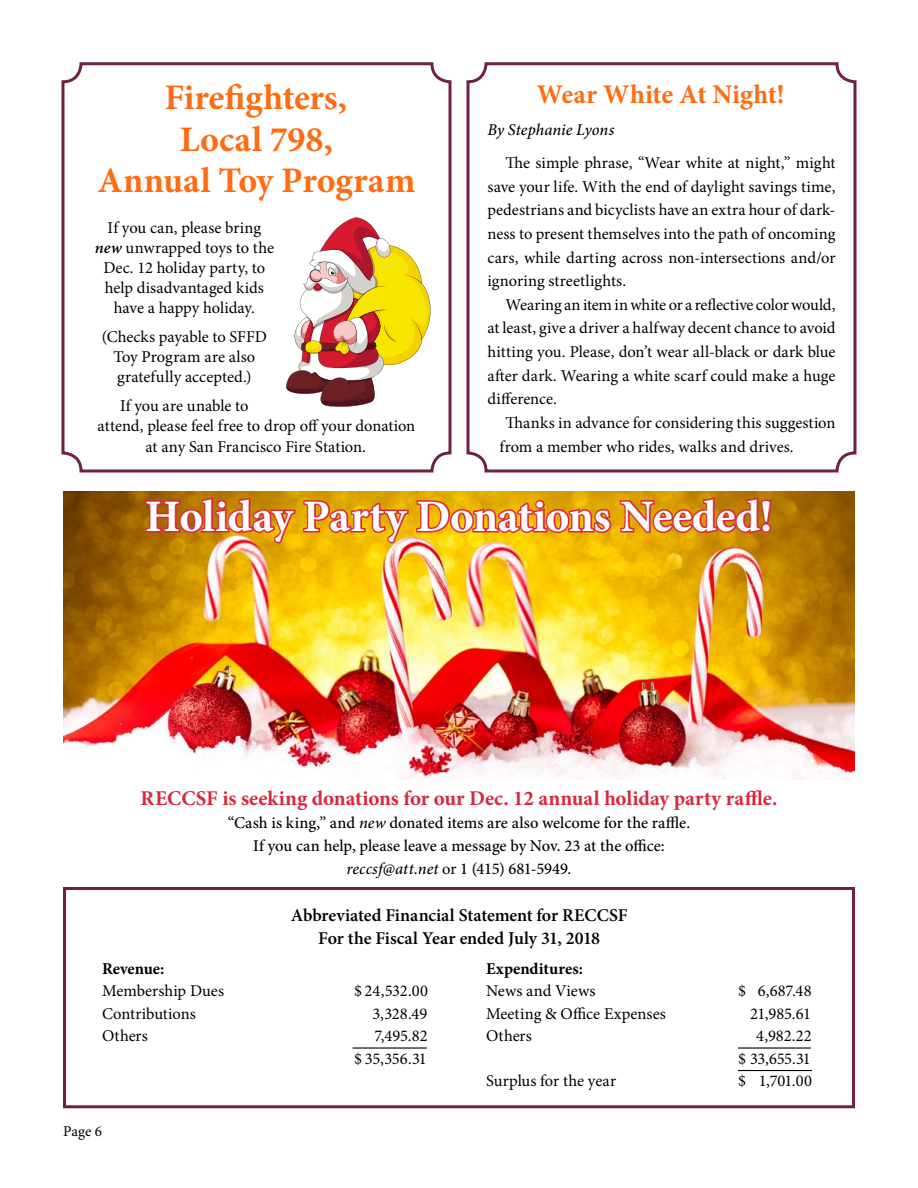
<style>
.page{position:relative;width:918px;height:1188px;background:#fff}
.page>*{position:absolute;margin:0;border:0;box-sizing:border-box;transform-origin:0 0}
._30_Headline{font:700 45px "Minion Pro";letter-spacing:-.015em;color:#fff}
._24_Headline{font:700 36px/41.1px "Minion Pro";color:#ff6c11;text-align:center}
._18_headline{font:700 27px "Minion Pro";letter-spacing:-.02em;color:#ff6c11}
._14_pt_centered{font:700 21px "Minion Pro";color:#d9273b}
._12_pt_speaker{font:600 18px "Minion Pro";letter-spacing:-.01em;color:#000}
.Body_text{font:16.5px/23.5px "Minion Pro";letter-spacing:.005em;color:#000;text-align:justify}
.Body_Centered{font:16.5px/20.1px "Minion Pro";color:#000;text-align:center}
.body_text__no_indent{font:16.5px "Minion Pro";color:#000}
._11_pt_subhead{font:500 16.5px "Minion Pro";color:#000}
._11_pt_subhead-2{font:500 16.5px "Minion Pro";letter-spacing:-.02em;color:#000}
.Byline{font:italic 500 16.5px "Minion Pro";color:#000}
.body_text__no_indent-2{font:700 16.5px "Minion Pro";letter-spacing:.015em;color:#000}
._11pt_sub__space_abo{font:700 16.5px "Minion Pro";color:#000}
.t1{font:15px "Minion Pro";color:#000}
.s1{font-weight:600;font-style:italic}
.s2{font-style:italic}
.s3{font-weight:400}
</style>
<div class="page">
<hr style="left:352px;top:1047px;width:75px;height:2px;background:#000">
<hr style="left:738px;top:1047px;width:73px;height:2px;background:#000">
<hr style="left:738px;top:1070px;width:74px;height:1px;background:#000">
<div style="left:63px;top:887px;width:792px;height:221px;border:3px solid #701f46"></div>
<div style="left:62px;top:62px;width:390px;height:410px;border:3px solid #701f46;border-radius:18px"></div>
<div style="left:466px;top:62px;width:390px;height:410px;border:3px solid #701f46;border-radius:18px"></div>
<svg style="left:286px;top:218px;width:144px;height:189px"></svg>
<img style="left:63px;top:491px;width:792px;height:288px">
<svg style="left:144px;top:495px;width:629px;height:50px;background:#da7e15"></svg>
<p class="_24_Headline" style="left:97px;top:77px;width:319px">Firefighters,<br>Local 798,<br>Annual Toy Program</p>
<p class="Body_Centered" style="left:95px;top:217px;width:181px">If you can, please bring <span class="s1">new</span> unwrapped toys to the<br>Dec. 12 holiday party, to help disadvantaged kids have a happy holiday.</p>
<p class="Body_Centered" style="left:102px;top:327px;width:167px">(Checks payable to SFFD<br>Toy Program are also gratefully accepted.)</p>
<p class="Body_Centered" style="left:120px;top:396px;width:130px">If you are unable to</p>
<p class="Body_Centered" style="left:98px;top:416px;width:319px">attend, please feel free to drop off your donation</p>
<p class="Body_Centered" style="left:145px;top:436px;width:222px">at any San Francisco Fire Station.</p>
<p class="_18_headline" style="left:537px;top:75px;width:249px">Wear White At Night!</p>
<p class="Byline" style="left:488px;top:119px;width:128px">By Stephanie Lyons</p>
<p class="Body_text" style="left:488px;top:151px;width:350px;text-indent:18px">The simple phrase, “Wear white at night,” might save your life. With the end of daylight savings time, pedestrians and bicyclists have an extra hour of dark&shy;ness to present themselves into the path of oncoming cars, while darting across non-intersections and/or ignoring streetlights.</p>
<p class="Body_text" style="left:488px;top:293px;width:350px;text-indent:18px">Wearing an item in white or a reflective color would, at least, give a driver a halfway decent chance to avoid hitting you. Please, don’t wear all-black or dark blue after dark. Wearing a white scarf could make a huge difference.</p>
<p class="Body_text" style="left:500px;top:411px;width:338px;text-indent:6px">Thanks in advance for considering this suggestion from a member who rides, walks and drives.</p>
<p class="_30_Headline" style="left:145px;top:485px;width:629px">Holiday Party Donations Needed!</p>
<p class="_14_pt_centered" style="left:141px;top:784px;width:638px">RECCSF is seeking donations for our Dec. 12 annual holiday party raffle.</p>
<p class="_11_pt_subhead" style="left:228px;top:812px;width:464px">“Cash is king,” and <span class="s2">new</span> donated items are also welcome for the raffle.</p>
<p class="_11_pt_subhead" style="left:253px;top:835px;width:413px">If you can help, please leave a message by Nov. 23 at the office:</p>
<p class="_11_pt_subhead-2" style="left:347px;top:857px;width:226px"><span class="s2">reccsf@att.net</span> <span class="s3">or</span> 1 (415) 681-5949.</p>
<p class="_12_pt_speaker" style="left:291px;top:903px;width:338px">Abbreviated Financial Statement for RECCSF</p>
<p class="_12_pt_speaker" style="left:318px;top:925px;width:283px">For the Fiscal Year ended July 31, 2018</p>
<p class="_11pt_sub__space_abo" style="left:102px;top:957px;width:64px">Revenue:</p>
<p class="body_text__no_indent" style="left:102px;top:980px;width:124px">Membership Dues</p>
<p class="body_text__no_indent" style="left:354px;top:980px;width:75px">$ 24,532.00</p>
<p class="body_text__no_indent" style="left:102px;top:1002px;width:95px">Contributions</p>
<p class="body_text__no_indent" style="left:373px;top:1002px;width:56px">3,328.49</p>
<p class="body_text__no_indent" style="left:102px;top:1025px;width:47px">Others</p>
<p class="body_text__no_indent" style="left:374px;top:1025px;width:55px">7,495.82</p>
<p class="body_text__no_indent" style="left:354px;top:1047px;width:74px">$ 35,356.31</p>
<p class="t1" style="left:63px;top:1121px;width:41px">Page 6</p>
<p class="body_text__no_indent-2" style="left:486px;top:957px;width:98px">Expenditures:</p>
<p class="body_text__no_indent" style="left:486px;top:980px;width:111px">News and Views</p>
<p class="body_text__no_indent" style="left:738px;top:980px;width:75px">$ 6,687.48</p>
<p class="body_text__no_indent" style="left:486px;top:1002px;width:181px">Meeting &amp; Office Expenses</p>
<p class="body_text__no_indent" style="left:750px;top:1002px;width:62px">21,985.61</p>
<p class="body_text__no_indent" style="left:486px;top:1025px;width:47px">Others</p>
<p class="body_text__no_indent" style="left:756px;top:1025px;width:57px">4,982.22</p>
<p class="body_text__no_indent" style="left:738px;top:1047px;width:74px">$ 33,655.31</p>
<p class="body_text__no_indent" style="left:486px;top:1070px;width:132px">Surplus for the year</p>
<p class="body_text__no_indent" style="left:738px;top:1070px;width:75px">$ 1,701.00</p>
</div>
